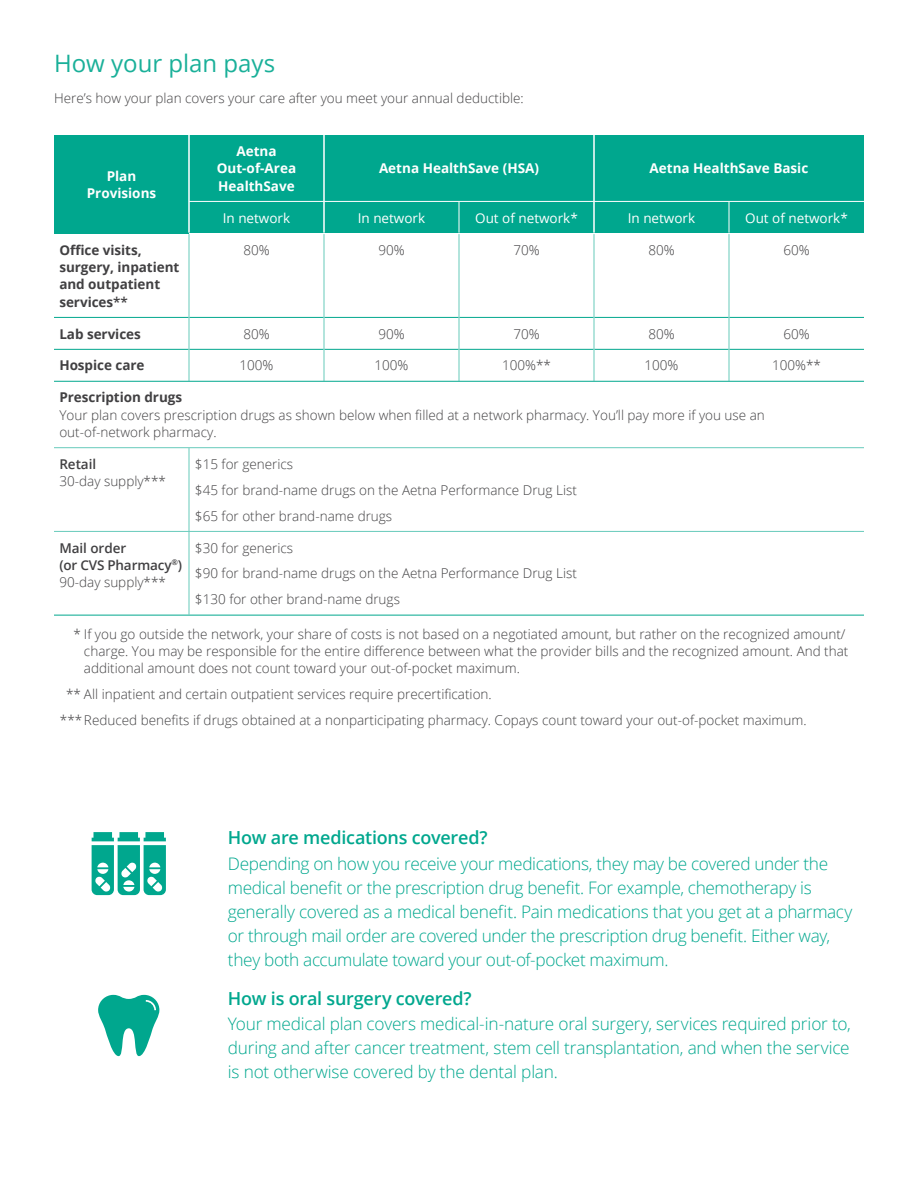
<style>
.page{position:relative;width:918px;height:1188px;background:#fff}
.page>*{position:absolute;margin:0;border:0;box-sizing:border-box;transform-origin:0 0}
.t1{font:24px "Open Sans";color:#1ab099}
.t2{font:600 18px "Open Sans";letter-spacing:-.015em;color:#00a78e}
.t3{font:300 17.25px/24px "Open Sans";letter-spacing:-.02em;color:#00a78e}
.t4{font:300 13.5px/17.2px "Open Sans";color:#414042}
.t5{font:700 13.5px/17.2px "Open Sans";letter-spacing:-.005em;color:#414042}
.t6{font:700 13.5px/17.2px "Open Sans";color:#fff;text-align:center}
.t7{font:13.5px "Open Sans";color:#fff}
.t8{font:600 13.5px/17.2px "Open Sans";letter-spacing:-.01em;color:#414042}
.s1{font-weight:600}
.s2{font-weight:300}
</style>
<div class="page">
<div style="left:54px;top:135px;width:135px;height:98px;background:#00a78e"></div>
<div style="left:189px;top:135px;width:135px;height:66px;background:#00a78e"></div>
<div style="left:324px;top:135px;width:270px;height:66px;background:#00a78e"></div>
<div style="left:594px;top:135px;width:270px;height:66px;background:#00a78e"></div>
<div style="left:189px;top:201px;width:135px;height:32px;background:#00a78e"></div>
<div style="left:324px;top:201px;width:135px;height:32px;background:#00a78e"></div>
<div style="left:459px;top:201px;width:135px;height:32px;background:#00a78e"></div>
<div style="left:594px;top:201px;width:135px;height:32px;background:#00a78e"></div>
<div style="left:729px;top:201px;width:135px;height:32px;background:#00a78e"></div>
<hr style="left:54px;top:317px;width:135px;height:1px;background:#00a78e">
<hr style="left:189px;top:317px;width:135px;height:1px;background:#00a78e">
<hr style="left:324px;top:317px;width:135px;height:1px;background:#00a78e">
<hr style="left:459px;top:317px;width:135px;height:1px;background:#00a78e">
<hr style="left:594px;top:317px;width:135px;height:1px;background:#00a78e">
<hr style="left:729px;top:317px;width:135px;height:1px;background:#00a78e">
<hr style="left:54px;top:349px;width:135px;height:1px;background:#00a78e">
<hr style="left:189px;top:349px;width:135px;height:1px;background:#00a78e">
<hr style="left:324px;top:349px;width:135px;height:1px;background:#00a78e">
<hr style="left:459px;top:349px;width:135px;height:1px;background:#00a78e">
<hr style="left:594px;top:349px;width:135px;height:1px;background:#00a78e">
<hr style="left:729px;top:349px;width:135px;height:1px;background:#00a78e">
<hr style="left:323px;top:135px;width:2px;height:66px;background:#fff">
<hr style="left:188px;top:202px;width:2px;height:31px;background:#fff">
<hr style="left:593px;top:135px;width:2px;height:66px;background:#fff">
<hr style="left:54px;top:615px;width:135px;height:1px;background:#00a78e">
<hr style="left:189px;top:615px;width:135px;height:1px;background:#00a78e">
<hr style="left:324px;top:615px;width:135px;height:1px;background:#00a78e">
<hr style="left:459px;top:615px;width:135px;height:1px;background:#00a78e">
<hr style="left:594px;top:615px;width:135px;height:1px;background:#00a78e">
<hr style="left:729px;top:615px;width:135px;height:1px;background:#00a78e">
<hr style="left:459px;top:202px;width:1px;height:31px;background:#fff">
<hr style="left:729px;top:202px;width:1px;height:31px;background:#fff">
<hr style="left:593px;top:202px;width:2px;height:31px;background:#fff">
<hr style="left:189px;top:234px;width:1px;height:83px;background:#66cabb">
<hr style="left:189px;top:317px;width:1px;height:32px;background:#66cabb">
<hr style="left:189px;top:349px;width:1px;height:32px;background:#66cabb">
<hr style="left:323px;top:202px;width:2px;height:31px;background:#fff">
<hr style="left:189px;top:448px;width:1px;height:83px;background:#66cabb">
<hr style="left:189px;top:532px;width:1px;height:83px;background:#66cabb">
<hr style="left:324px;top:317px;width:1px;height:32px;background:#66cabb">
<hr style="left:459px;top:317px;width:1px;height:32px;background:#66cabb">
<hr style="left:594px;top:317px;width:1px;height:32px;background:#66cabb">
<hr style="left:729px;top:317px;width:1px;height:32px;background:#66cabb">
<hr style="left:324px;top:349px;width:1px;height:32px;background:#66cabb">
<hr style="left:459px;top:349px;width:1px;height:32px;background:#66cabb">
<hr style="left:594px;top:349px;width:1px;height:32px;background:#66cabb">
<hr style="left:729px;top:349px;width:1px;height:32px;background:#66cabb">
<hr style="left:54px;top:381px;width:135px;height:1px;background:#00a78e">
<hr style="left:189px;top:381px;width:135px;height:1px;background:#00a78e">
<hr style="left:324px;top:381px;width:135px;height:1px;background:#00a78e">
<hr style="left:459px;top:381px;width:135px;height:1px;background:#00a78e">
<hr style="left:594px;top:381px;width:135px;height:1px;background:#00a78e">
<hr style="left:729px;top:381px;width:135px;height:1px;background:#00a78e">
<hr style="left:188px;top:135px;width:2px;height:66px;background:#fff">
<hr style="left:54px;top:447px;width:135px;height:1px;background:#66cabb">
<hr style="left:189px;top:447px;width:135px;height:1px;background:#66cabb">
<hr style="left:324px;top:447px;width:135px;height:1px;background:#66cabb">
<hr style="left:459px;top:447px;width:135px;height:1px;background:#66cabb">
<hr style="left:594px;top:447px;width:135px;height:1px;background:#66cabb">
<hr style="left:729px;top:447px;width:135px;height:1px;background:#66cabb">
<hr style="left:54px;top:531px;width:135px;height:1px;background:#66cabb">
<hr style="left:189px;top:531px;width:135px;height:1px;background:#66cabb">
<hr style="left:324px;top:531px;width:135px;height:1px;background:#66cabb">
<hr style="left:459px;top:531px;width:135px;height:1px;background:#66cabb">
<hr style="left:594px;top:531px;width:135px;height:1px;background:#66cabb">
<hr style="left:729px;top:531px;width:135px;height:1px;background:#66cabb">
<hr style="left:188px;top:201px;width:136px;height:1px;background:#fff">
<hr style="left:324px;top:201px;width:135px;height:1px;background:#fff">
<hr style="left:459px;top:201px;width:135px;height:1px;background:#fff">
<hr style="left:594px;top:201px;width:135px;height:1px;background:#fff">
<hr style="left:729px;top:201px;width:135px;height:1px;background:#fff">
<hr style="left:324px;top:234px;width:1px;height:83px;background:#66cabb">
<hr style="left:459px;top:234px;width:1px;height:83px;background:#66cabb">
<hr style="left:594px;top:234px;width:1px;height:83px;background:#66cabb">
<hr style="left:729px;top:234px;width:1px;height:83px;background:#66cabb">
<svg style="left:92px;top:832px;width:74px;height:63px"></svg>
<svg style="left:98px;top:995px;width:61px;height:61px"></svg>
<h2 class="t1" style="left:54px;top:47px;width:223px">How your plan pays</h2>
<p class="t4" style="left:54px;top:89px;width:471px">Here’s how your plan covers your care after you meet your annual deductible:</p>
<p class="t6" style="left:87px;top:167px;width:71px">Plan<br>Provisions</p>
<p class="t6" style="left:217px;top:142px;width:81px">Aetna<br>Out-of-Area<br>HealthSave</p>
<p class="t7" style="left:223px;top:208px;width:69px">In network</p>
<p class="t6" style="left:379px;top:160px;width:161px">Aetna HealthSave (HSA)</p>
<p class="t7" style="left:358px;top:208px;width:69px">In network</p>
<p class="t7" style="left:475px;top:208px;width:104px">Out of network*</p>
<p class="t6" style="left:650px;top:160px;width:160px">Aetna HealthSave Basic</p>
<p class="t7" style="left:628px;top:208px;width:69px">In network</p>
<p class="t7" style="left:745px;top:208px;width:104px">Out of network*</p>
<p class="t5" style="left:59px;top:241px;width:122px">Office visits, surgery, inpatient and outpatient services<span class="s1">**</span></p>
<p class="t4" style="left:243px;top:241px;width:28px">80%</p>
<p class="t4" style="left:378px;top:241px;width:28px">90%</p>
<p class="t4" style="left:513px;top:241px;width:28px">70%</p>
<p class="t4" style="left:648px;top:241px;width:28px">80%</p>
<p class="t4" style="left:783px;top:241px;width:28px">60%</p>
<p class="t5" style="left:59px;top:325px;width:83px">Lab services</p>
<p class="t4" style="left:243px;top:325px;width:28px">80%</p>
<p class="t4" style="left:378px;top:325px;width:28px">90%</p>
<p class="t4" style="left:513px;top:325px;width:28px">70%</p>
<p class="t4" style="left:648px;top:325px;width:28px">80%</p>
<p class="t4" style="left:783px;top:325px;width:28px">60%</p>
<p class="t5" style="left:59px;top:357px;width:87px">Hospice care</p>
<p class="t4" style="left:239px;top:357px;width:36px">100%</p>
<p class="t4" style="left:374px;top:357px;width:36px">100%</p>
<p class="t4" style="left:502px;top:357px;width:50px">100%**</p>
<p class="t4" style="left:644px;top:357px;width:36px">100%</p>
<p class="t4" style="left:772px;top:357px;width:50px">100%**</p>
<p class="t5" style="left:59px;top:389px;width:124px">Prescription drugs</p>
<p class="t4" style="left:59px;top:406px;width:707px">Your plan covers prescription drugs as shown below when filled at a network pharmacy. You’ll pay more if you use an out-of-network pharmacy.</p>
<p class="t4" style="left:59px;top:455px;width:108px"><span class="s1">Retail<br></span>30-day supply***</p>
<p class="t4" style="left:195px;top:455px;width:100px">$15 for generics</p>
<p class="t4" style="left:195px;top:481px;width:383px">$45 for brand-name drugs on the Aetna Performance Drug List</p>
<p class="t4" style="left:195px;top:507px;width:199px">$65 for other brand-name drugs</p>
<p class="t8" style="left:59px;top:539px;width:124px">Mail order<br>(or CVS Pharmacy<sup>®</sup>)<br><span class="s2">90-day supply***</span></p>
<p class="t4" style="left:195px;top:539px;width:100px">$30 for generics</p>
<p class="t4" style="left:195px;top:565px;width:383px">$90 for brand-name drugs on the Aetna Performance Drug List</p>
<p class="t4" style="left:195px;top:590px;width:206px">$130 for other brand-name drugs</p>
<p class="t4" style="left:84px;top:625px;width:766px;text-indent:-10px">* If you go outside the network, your share of costs is not based on a negotiated amount, but rather on the recognized amount/ charge. You may be responsible for the entire difference between what the provider bills and the recognized amount. And that additional amount does not count toward your out-of-pocket maximum.</p>
<p class="t4" style="left:66px;top:685px;width:427px">** All inpatient and certain outpatient services require precertification.</p>
<p class="t4" style="left:60px;top:711px;width:748px">*** Reduced benefits if drugs obtained at a nonparticipating pharmacy. Copays count toward your out-of-pocket maximum.</p>
<h3 class="t2" style="left:228px;top:825px;width:261px">How are medications covered?</h3>
<p class="t3" style="left:228px;top:851px;width:626px">Depending on how you receive your medications, they may be covered under the medical benefit or the prescription drug benefit. For example, chemotherapy is generally covered as a medical benefit. Pain medications that you get at a pharmacy or through mail order are covered under the prescription drug benefit. Either way, they both accumulate toward your out-of-pocket maximum.</p>
<h3 class="t2" style="left:228px;top:986px;width:245px">How is oral surgery covered?</h3>
<p class="t3" style="left:228px;top:1012px;width:625px;text-align:justify">Your medical plan covers medical-in-nature oral surgery, services required prior to, during and after cancer treatment, stem cell transplantation, and when the service is not otherwise covered by the dental plan.</p>
</div>
